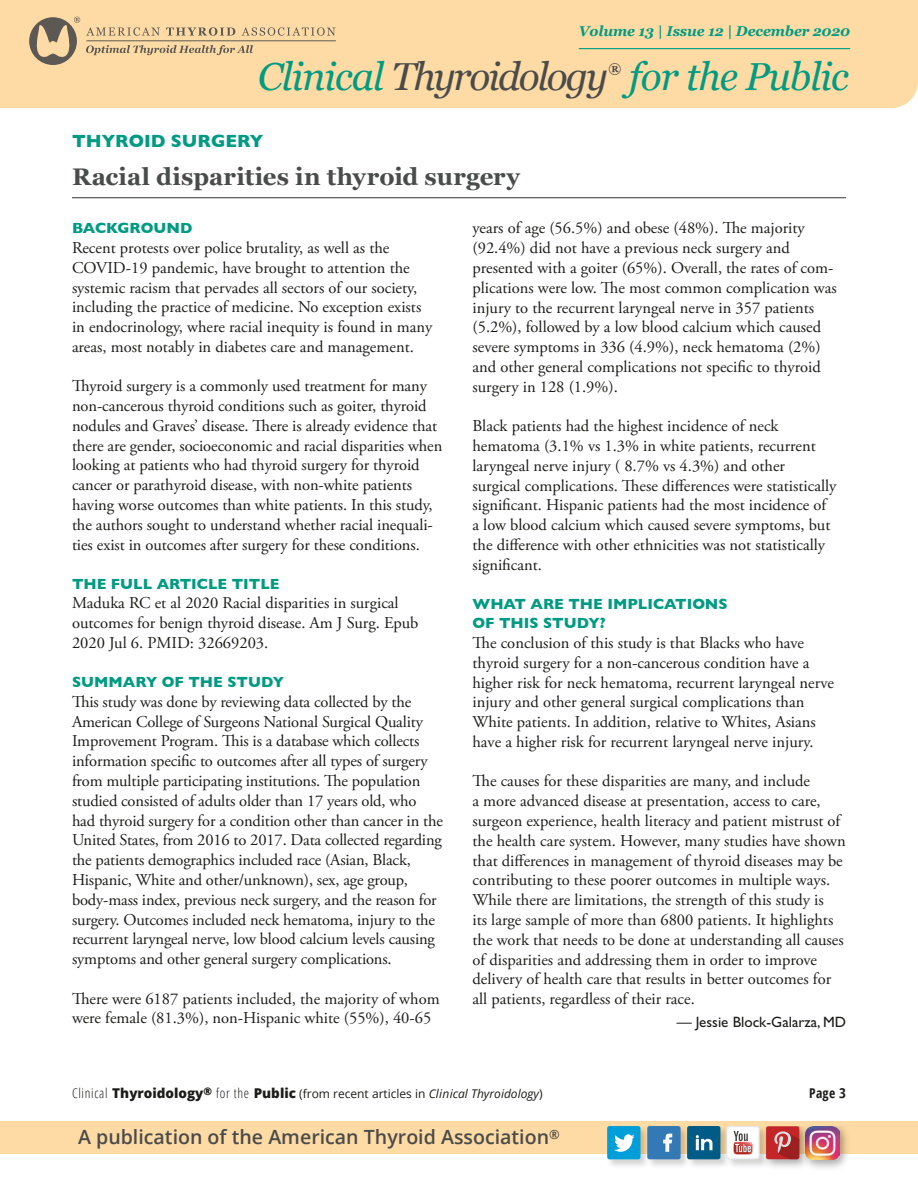
<style>
.page{position:relative;width:918px;height:1188px;background:#fff}
.page>*{position:absolute;margin:0;border:0;box-sizing:border-box;transform-origin:0 0}
.t1{font:italic 39px "Georgia";letter-spacing:-.05em;color:#4a4b4b}
.t2{font:italic 39px "Georgia";letter-spacing:-.025em;color:#009b82}
.t3{font:700 24px "Georgia";letter-spacing:.005em;color:#4a4b4b}
.t4{font:600 19.65px "Open Sans";color:#4a4b4b}
.Topic_Header{font:700 18px "Gill Sans";color:#009b82}
.body_serif_2nd_para{font:16.5px/19.8px "Adobe Garamond Pro";color:#1c1c1a}
.body_serif{font:16.5px/19.8px "Adobe Garamond Pro";letter-spacing:-.01em;color:#1c1c1a}
.question{font:700 15px/19.5px "Gill Sans";color:#009b82}
.body_editor_name{font:15px "Gill Sans Std";color:#1c1c1a}
.t5{font:italic 700 14.25px "Georgia";letter-spacing:-.01em;color:#009b82}
.t6{font:700 13.65px "Georgia";color:#4a4b4b}
.t7{font:700 condensed 13.5px "Open Sans";color:#1c1c1a}
.t8{font:12px "Open Sans";color:#1c1c1a}
.s1{color:#009b82}
.s2{font-weight:300;font-stretch:condensed;font-size:13.5px}
.s3{font-weight:800;font-size:13.5px}
.s4{font-style:italic}
.s5{font-style:inherit}
</style>
<div class="page">
<div style="left:0;top:0;width:918px;height:108px;background:#fedba4"></div>
<hr style="left:579px;top:48px;width:271px;height:1px;background:#009b82">
<hr style="left:86px;top:41px;width:250px;height:1px;background:#4a4b4b">
<svg style="left:86px;top:27px;width:74px;height:9px"></svg>
<svg style="left:166px;top:27px;width:69px;height:9px"></svg>
<svg style="left:242px;top:27px;width:93px;height:9px"></svg>
<svg style="left:29px;top:17px;width:51px;height:48px;background:#b4a07f"></svg>
<svg style="left:86px;top:45px;width:167px;height:10px;background:#ceb58c"></svg>
<div style="left:0;top:1121px;width:918px;height:33px;background:#fedba4"></div>
<div style="left:606px;top:1125px;width:164px;height:45px;background:#1c1c1a;opacity:.2"></div>
<div style="left:687px;top:1126px;width:33px;height:33px;background:#005b87;border-radius:2px"></div>
<svg style="left:696px;top:1135px;width:16px;height:15px"></svg>
<div style="left:607px;top:1126px;width:33px;height:33px;background:#009fd9;border-radius:2px"></div>
<svg style="left:614px;top:1134px;width:21px;height:18px"></svg>
<div style="left:647px;top:1126px;width:34px;height:33px;background:#3279b6;border-radius:2px"></div>
<svg style="left:663px;top:1134px;width:10px;height:18px"></svg>
<svg style="left:726px;top:1126px;width:34px;height:33px"></svg>
<svg style="left:727px;top:1127px;width:32px;height:32px"></svg>
<img style="left:809px;top:1126px;width:38px;height:42px">
<img style="left:809px;top:1126px;width:31px;height:34px">
<img style="left:766px;top:1126px;width:43px;height:44px">
<div style="left:766px;top:1126px;width:33px;height:33px;background:#c32528;border-radius:2px"></div>
<svg style="left:774px;top:1131px;width:25px;height:28px"></svg>
<hr style="left:72px;top:197px;width:774px;height:1px;background:#4a4b4b">
<p class="t5" style="left:579px;top:21px;width:273px">Volume 13 | Issue 12 | December 2020</p>
<h1 class="t1" style="left:258px;top:48px;width:352px"><span class="s1">Clinical</span> Thyroidology</h1>
<p class="t6" style="left:609px;top:58px;width:14px">®</p>
<h1 class="t2" style="left:629px;top:48px;width:221px">for the Public</h1>
<p class="Topic_Header" style="left:72px;top:127px;width:193px">THYROID SURGERY</p>
<p class="t3" style="left:72px;top:159px;width:450px">Racial disparities in thyroid surgery</p>
<p class="question" style="left:72px;top:218px;width:122px">BACKGROUND</p>
<p class="body_serif" style="left:72px;top:238px;width:362px">Recent protests over police brutality, as well as the COVID-19 pandemic, have brought to attention the systemic racism that pervades all sectors of our society, including the practice of medicine. No exception exists in endocrinology, where racial inequity is found in many areas, most notably in diabetes care and management.</p>
<p class="body_serif_2nd_para" style="left:72px;top:377px;width:372px">Thyroid surgery is a commonly used treatment for many non-cancerous thyroid conditions such as goiter, thyroid nodules and Graves’ disease. There is already evidence that there are gender, socioeconomic and racial disparities when looking at patients who had thyroid surgery for thyroid cancer or parathyroid disease, with non-white patients having worse outcomes than white patients. In this study, the authors sought to understand whether racial inequali&shy;ties exist in outcomes after surgery for these conditions.</p>
<p class="question" style="left:72px;top:573px;width:209px">THE FULL ARTICLE TITLE</p>
<p class="body_serif" style="left:72px;top:594px;width:348px">Maduka RC et al 2020 Racial disparities in surgical outcomes for benign thyroid disease. Am J Surg. Epub<br>2020 Jul 6. PMID: 32669203.</p>
<p class="question" style="left:72px;top:672px;width:214px">SUMMARY OF THE STUDY</p>
<p class="body_serif" style="left:72px;top:692px;width:372px">This study was done by reviewing data collected by the American College of Surgeons National Surgical Quality Improvement Program. This is a database which collects information specific to outcomes after all types of surgery from multiple participating institutions. The population studied consisted of adults older than 17 years old, who had thyroid surgery for a condition other than cancer in the United States, from 2016 to 2017. Data collected regarding the patients demographics included race (Asian, Black, Hispanic, White and other/unknown), sex, age group, body-mass index, previous neck surgery, and the reason for surgery. Outcomes included neck hematoma, injury to the recurrent laryngeal nerve, low blood calcium levels causing symptoms and other general surgery complications.</p>
<p class="body_serif_2nd_para" style="left:72px;top:989px;width:369px">There were 6187 patients included, the majority of whom were female (81.3%), non-Hispanic white (55%), 40-65</p>
<p class="body_serif_2nd_para" style="left:472px;top:219px;width:366px">years of age (56.5%) and obese (48%). The majority (92.4%) did not have a previous neck surgery and presented with a goiter (65%). Overall, the rates of com&shy;plications were low. The most common complication was injury to the recurrent laryngeal nerve in 357 patients (5.2%), followed by a low blood calcium which caused severe symptoms in 336 (4.9%), neck hematoma (2%) and other general complications not specific to thyroid surgery in 128 (1.9%).</p>
<p class="body_serif_2nd_para" style="left:472px;top:417px;width:365px">Black patients had the highest incidence of neck hematoma (3.1% vs 1.3% in white patients, recurrent laryngeal nerve injury ( 8.7% vs 4.3%) and other surgical complications. These differences were statistically significant. Hispanic patients had the most incidence of a low blood calcium which caused severe symptoms, but the difference with other ethnicities was not statistically significant.</p>
<p class="question" style="left:472px;top:594px;width:257px">WHAT ARE THE IMPLICATIONS<br>OF THIS STUDY?</p>
<p class="body_serif" style="left:472px;top:634px;width:363px">The conclusion of this study is that Blacks who have thyroid surgery for a non-cancerous condition have a higher risk for neck hematoma, recurrent laryngeal nerve injury and other general surgical complications than White patients. In addition, relative to Whites, Asians have a higher risk for recurrent laryngeal nerve injury.</p>
<p class="body_serif_2nd_para" style="left:472px;top:772px;width:375px">The causes for these disparities are many, and include<br>a more advanced disease at presentation, access to care, surgeon experience, health literacy and patient mistrust of the health care system. However, many studies have shown that differences in management of thyroid diseases may be contributing to these poorer outcomes in multiple ways.<br>While there are limitations, the strength of this study is<br>its large sample of more than 6800 patients. It highlights the work that needs to be done at understanding all causes of disparities and addressing them in order to improve delivery of health care that results in better outcomes for all patients, regardless of their race.</p>
<p class="body_editor_name" style="left:677px;top:1013px;width:171px">— Jessie Block-Galarza, MD</p>
<p class="t8" style="left:72px;top:1086px;width:472px"><span class="s2">Clinical</span> <span class="s3">Thyroidology</span><sup>®</sup> <span class="s2">for the</span> <span class="s3">Public</span> (from recent articles in <span class="s4">Clinical Thyroidology</span>)</p>
<p class="t7" style="left:809px;top:1084px;width:38px">Page <span class="s5">3</span></p>
<p class="t4" style="left:78px;top:1123px;width:483px">A publication of the American Thyroid Association<sup>®</sup></p>
</div>
